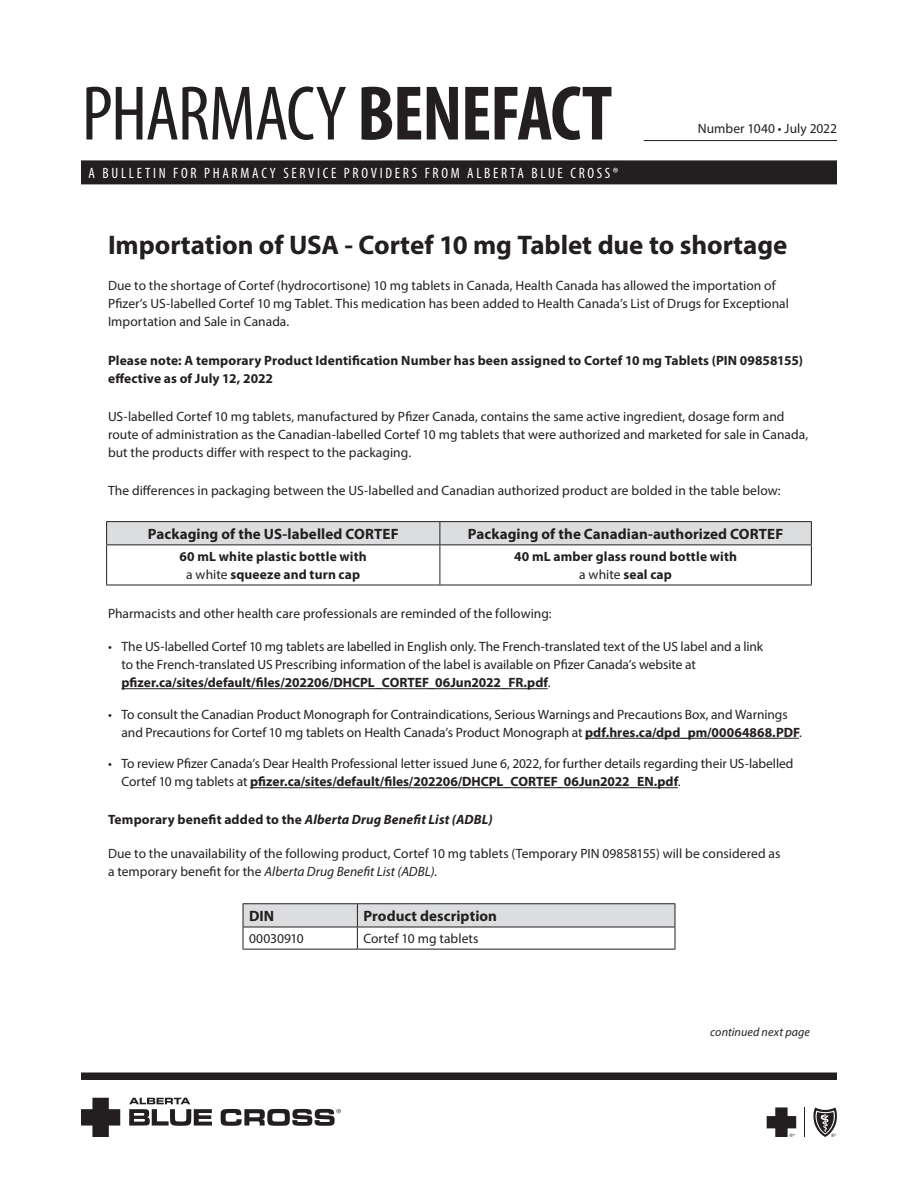
<style>
.page{position:relative;width:918px;height:1188px;background:#fff}
.page>*{position:absolute;margin:0;border:0;box-sizing:border-box;transform-origin:0 0}
.t1{font:condensed 78px "Myriad Pro";letter-spacing:-.02em;color:#231f20}
.t2{font:700 27px "Myriad Pro";letter-spacing:-.005em;color:#231f20}
.Body_text{font:700 15px "Myriad Pro";letter-spacing:.005em;color:#231f20}
.t3{font:condensed 15px "Myriad Pro";letter-spacing:.18em;color:#fff}
.Body_text-2{font:13.5px/18px "Myriad Pro";color:#231f20}
.Body_text-3{font:700 13.5px/18px "Myriad Pro";letter-spacing:.01em;color:#231f20;text-align:center}
.Body_text-4{font:italic 700 13.5px "Myriad Pro";letter-spacing:.01em;color:#231f20}
.t4{font:italic 12px "Myriad Pro";letter-spacing:.01em;color:#231f20}
.s1{font-weight:700}
.s2{font-weight:400}
.s3{font-style:normal}
.s4{font-style:italic}
</style>
<div class="page">
<div style="left:81px;top:160px;width:756px;height:24px;background:#231f20"></div>
<hr style="left:644px;top:140px;width:193px;height:1px;background:#231f20">
<div style="left:81px;top:1072px;width:756px;height:8px;background:#231f20"></div>
<svg style="left:813px;top:1107px;width:24px;height:30px"></svg>
<hr style="left:804px;top:1107px;width:1px;height:30px;background:#231f20">
<svg style="left:767px;top:1107px;width:29px;height:30px"></svg>
<svg style="left:129px;top:1098px;width:83px;height:28px"></svg>
<svg style="left:221px;top:1109px;width:120px;height:17px"></svg>
<svg style="left:81px;top:1098px;width:39px;height:39px"></svg>
<hr style="left:122px;top:688px;width:426px;height:1px;background:#231f20">
<hr style="left:585px;top:738px;width:214px;height:1px;background:#231f20">
<hr style="left:250px;top:787px;width:428px;height:1px;background:#231f20">
<hr style="left:106px;top:545px;width:1px;height:40px;background:#231f20">
<hr style="left:440px;top:545px;width:1px;height:40px;background:#231f20">
<hr style="left:811px;top:545px;width:1px;height:40px;background:#231f20">
<hr style="left:106px;top:585px;width:334px;height:1px;background:#231f20">
<hr style="left:440px;top:585px;width:372px;height:1px;background:#231f20">
<hr style="left:106px;top:521px;width:334px;height:1px;background:#231f20">
<hr style="left:440px;top:521px;width:372px;height:1px;background:#231f20">
<div style="left:106px;top:522px;width:706px;height:22px;background:#dcdddf"></div>
<hr style="left:106px;top:544px;width:334px;height:1px;background:#231f20">
<hr style="left:440px;top:544px;width:372px;height:1px;background:#231f20">
<hr style="left:243px;top:949px;width:114px;height:1px;background:#231f20">
<hr style="left:357px;top:949px;width:318px;height:1px;background:#231f20">
<hr style="left:243px;top:903px;width:114px;height:1px;background:#231f20">
<hr style="left:357px;top:903px;width:318px;height:1px;background:#231f20">
<svg style="left:243px;top:904px;width:433px;height:45px"></svg>
<hr style="left:243px;top:927px;width:114px;height:1px;background:#231f20">
<hr style="left:357px;top:927px;width:318px;height:1px;background:#231f20">
<h1 class="t1" style="left:82px;top:67px;width:532px">PHARMACY <span class="s1">BENEFACT</span></h1>
<p class="t3" style="left:89px;top:164px;width:531px">A BULLETIN FOR PHARMACY SERVICE PROVIDERS FROM ALBERTA BLUE CROSS®</p>
<p class="Body_text-2" style="left:698px;top:120px;width:141px">Number 1040 • July 2022</p>
<p class="t2" style="left:108px;top:228px;width:681px">Importation of USA - Cortef 10 mg Tablet due to shortage</p>
<p class="Body_text-2" style="left:108px;top:277px;width:683px">Due to the shortage of Cortef (hydrocortisone) 10 mg tablets in Canada, Health Canada has allowed the importation of<br>Pfizer’s US-labelled Cortef 10 mg Tablet. This medication has been added to Health Canada’s List of Drugs for Exceptional<br>Importation and Sale in Canada.</p>
<p class="Body_text-3" style="left:108px;top:351px;width:697px;text-align:left">Please note: A temporary Product Identification Number has been assigned to Cortef 10 mg Tablets (PIN 09858155) effective as of July 12, 2022</p>
<p class="Body_text-2" style="left:108px;top:407px;width:702px">US-labelled Cortef 10 mg tablets, manufactured by Pfizer Canada, contains the same active ingredient, dosage form and route of administration as the Canadian-labelled Cortef 10 mg tablets that were authorized and marketed for sale in Canada, but the products differ with respect to the packaging.</p>
<p class="Body_text-2" style="left:108px;top:481px;width:674px">The differences in packaging between the US-labelled and Canadian authorized product are bolded in the table below:</p>
<p class="Body_text" style="left:148px;top:524px;width:252px">Packaging of the US-labelled CORTEF</p>
<p class="Body_text" style="left:468px;top:524px;width:317px">Packaging of the Canadian-authorized CORTEF</p>
<p class="Body_text-3" style="left:180px;top:547px;width:189px">60 mL white plastic bottle with <span class="s2">a white</span> squeeze and turn cap</p>
<p class="Body_text-3" style="left:514px;top:547px;width:225px">40 mL amber glass round bottle with <span class="s2">a white</span> seal cap</p>
<p class="Body_text-2" style="left:108px;top:605px;width:445px">Pharmacists and other health care professionals are reminded of the following:</p>
<p class="Body_text-2" style="left:122px;top:638px;width:643px;text-indent:-14px">• The US-labelled Cortef 10 mg tablets are labelled in English only. The French-translated text of the US label and a link to the French-translated US Prescribing information of the label is available on Pfizer Canada’s website at <span class="s1">pfizer.ca/sites/default/files/202206/DHCPL_CORTEF_06Jun2022_FR.pdf</span>.</p>
<p class="Body_text-2" style="left:122px;top:705px;width:682px;text-indent:-14px">• To consult the Canadian Product Monograph for Contraindications, Serious Warnings and Precautions Box, and Warnings and Precautions for Cortef 10 mg tablets on Health Canada’s Product Monograph at <span class="s1">pdf.hres.ca/dpd_pm/00064868.PDF</span>.</p>
<p class="Body_text-2" style="left:122px;top:755px;width:674px;text-indent:-14px">• To review Pfizer Canada’s Dear Health Professional letter issued June 6, 2022, for further details regarding their US-labelled<br>Cortef 10 mg tablets at <span class="s1">pfizer.ca/sites/default/files/202206/DHCPL_CORTEF_06Jun2022_EN.pdf</span>.</p>
<p class="Body_text-4" style="left:108px;top:811px;width:386px"><span class="s3">Temporary benefit added to the</span> Alberta Drug Benefit List (ADBL)</p>
<p class="Body_text-2" style="left:108px;top:845px;width:674px">Due to the unavailability of the following product, Cortef 10 mg tablets (Temporary PIN 09858155) will be considered as a temporary benefit for the <span class="s4">Alberta Drug Benefit List (ADBL)</span>.</p>
<p class="Body_text" style="left:249px;top:906px;width:27px">DIN</p>
<p class="Body_text" style="left:363px;top:906px;width:135px">Product description</p>
<p class="Body_text-2" style="left:249px;top:929px;width:56px">00030910</p>
<p class="Body_text-2" style="left:363px;top:929px;width:117px">Cortef 10 mg tablets</p>
<p class="t4" style="left:710px;top:1025px;width:101px">continued next page</p>
</div>
